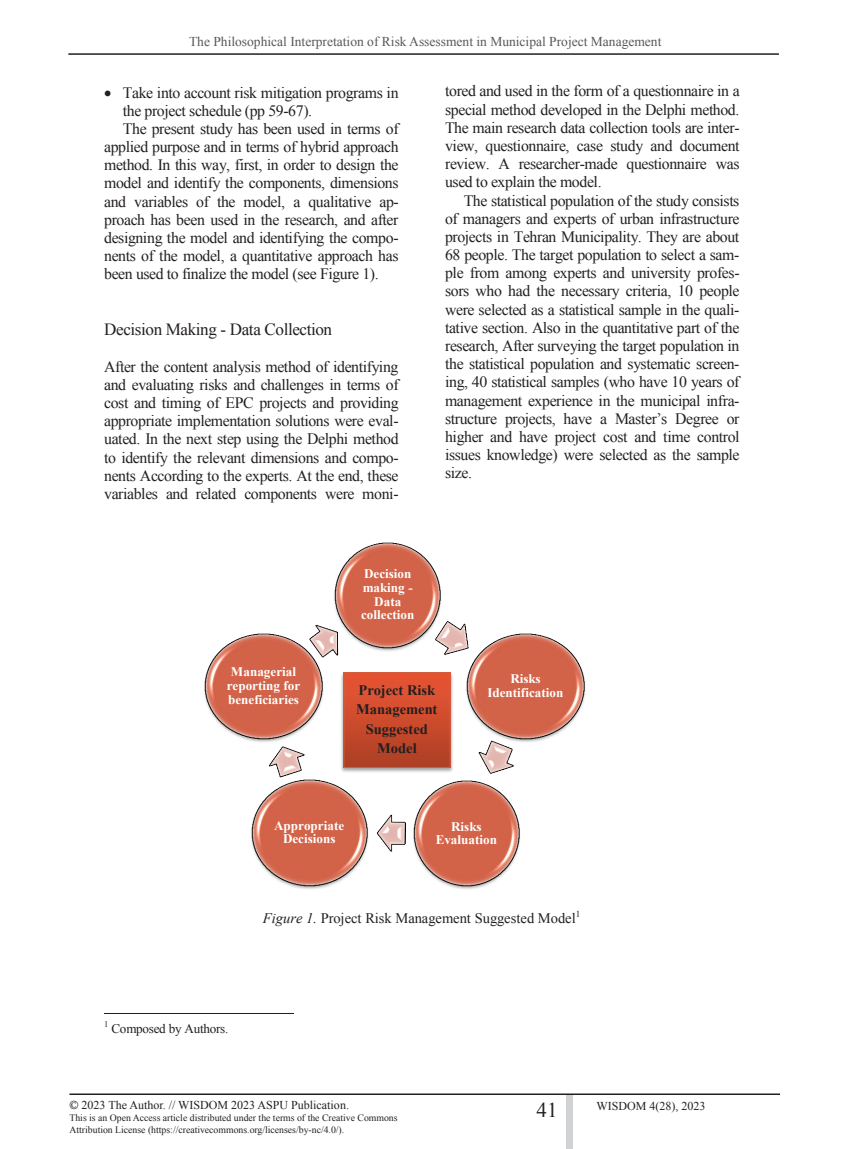
<style>
.page{position:relative;width:851px;height:1149px;background:#fff}
.page>*{position:absolute;margin:0;border:0;box-sizing:border-box;transform-origin:0 0}
.t1{font:21px "Times New Roman";color:#231f20}
.t2{font:17.1px "Times New Roman";letter-spacing:-.02em;color:#231f20}
.t3{font:15.75px/18.1px "Times New Roman";letter-spacing:-.025em;color:#231f20;text-align:justify}
.t4{font:15.75px "Times New Roman";letter-spacing:-.025em;color:#231f20}
.t5{font:14.55px "Times New Roman";color:#231f20}
.t6{font:700 14.55px/19.4px "Times New Roman";color:#231f20;text-align:center}
.t7{font:13.5px "Times New Roman";color:#57585a}
.t8{font:700 13.05px/13.6px "Times New Roman";color:#fff;text-align:center}
.t9{font:13.05px "Times New Roman";letter-spacing:-.02em;color:#231f20}
.t10{font:12px "Times New Roman";color:#231f20}
.t11{font:9.75px/11.7px "Times New Roman";color:#231f20}
.t12{font:9.15px "Times New Roman";color:#231f20}
.t13{font:8.55px "Times New Roman";color:#231f20}
.s1{font-style:italic}
.s2{font-family:"Sylfaen"}
</style>
<div class="page">
<hr style="left:68px;top:53px;width:710px;height:2px;background:#231f20">
<div style="left:566px;top:1094px;width:6px;height:54px;background:#d1d2d4"></div>
<hr style="left:69px;top:1093px;width:711px;height:1px;background:#231f20">
<hr style="left:104px;top:1012px;width:190px;height:1px;background:#231f20">
<img style="left:334px;top:542px;width:107px;height:109px">
<img style="left:430px;top:613px;width:37px;height:42px">
<img style="left:463px;top:632px;width:123px;height:110px">
<img style="left:472px;top:737px;width:47px;height:37px">
<img style="left:413px;top:780px;width:107px;height:109px">
<img style="left:376px;top:814px;width:29px;height:37px">
<img style="left:251px;top:779px;width:117px;height:110px">
<img style="left:268px;top:746px;width:37px;height:32px">
<img style="left:204px;top:633px;width:120px;height:109px">
<img style="left:304px;top:616px;width:45px;height:46px">
<img style="left:341px;top:672px;width:112px;height:100px">
<img style="left:341px;top:675px;width:112px;height:93px">
<svg style="left:345px;top:674px;width:103px;height:91px"></svg>
<div style="left:343px;top:672px;width:107px;height:95px;border:1px solid #d26045"></div>
<img style="left:344px;top:677px;width:105px;height:85px">
<p class="t7" style="left:189px;top:34px;width:474px">The Philosophical Interpretation of Risk Assessment in Municipal Project Management</p>
<p class="t3" style="left:104px;top:83px;width:296px">• Take into account risk mitigation programs in</p>
<p class="t3" style="left:123px;top:101px;width:191px">the project schedule (pp 59-67).</p>
<p class="t3" style="left:123px;top:119px;width:277px">The present study has been used in terms of</p>
<p class="t3" style="left:104px;top:138px;width:296px">applied purpose and in terms of hybrid approach</p>
<p class="t3" style="left:104px;top:156px;width:296px">method. In this way, first, in order to design the</p>
<p class="t3" style="left:104px;top:174px;width:296px">model and identify the components, dimensions</p>
<p class="t3" style="left:104px;top:192px;width:296px">and variables of the model, a qualitative ap-</p>
<p class="t3" style="left:104px;top:210px;width:296px">proach has been used in the research, and after</p>
<p class="t3" style="left:104px;top:228px;width:296px">designing the model and identifying the compo-</p>
<p class="t3" style="left:104px;top:247px;width:296px">nents of the model, a quantitative approach has</p>
<p class="t3" style="left:104px;top:265px;width:276px">been used to finalize the model (see Figure 1).</p>
<p class="t3" style="left:445px;top:82px;width:296px">tored and used in the form of a questionnaire in a special method developed in the Delphi method.<br>The main research data collection tools are inter&shy;view, questionnaire, case study and document review. A researcher-made questionnaire was used to explain the model.</p>
<p class="t3" style="left:445px;top:191px;width:296px;text-indent:19px">The statistical population of the study consists of managers and experts of urban infrastructure projects in Tehran Municipality. They are about 68 people. The target population to select a sam&shy;ple from among experts and university profes&shy;sors who had the necessary criteria, 10 people were selected as a statistical sample in the quali&shy;tative section. Also in the quantitative part of the research, After surveying the target population in the statistical population and systematic screen&shy;ing, 40 statistical samples (who have 10 years of management experience in the municipal infra-</p>
<p class="t4" style="left:445px;top:409px;width:296px">structure projects, have a Master‟s Degree or</p>
<p class="t3" style="left:445px;top:427px;width:296px">higher and have project cost and time control issues knowledge) were selected as the sample size.</p>
<p class="t2" style="left:104px;top:320px;width:229px">Decision Making - Data Collection</p>
<p class="t3" style="left:104px;top:357px;width:296px">After the content analysis method of identifying and evaluating risks and challenges in terms of cost and timing of EPC projects and providing appropriate implementation solutions were eval&shy;uated. In the next step using the Delphi method to identify the relevant dimensions and compo&shy;nents According to the experts. At the end, these variables and related components were moni-</p>
<p class="t8" style="left:227px;top:665px;width:75px">Managerial reporting for beneficiaries</p>
<p class="t8" style="left:361px;top:567px;width:55px">Decision making -<br>Data collection</p>
<p class="t6" style="left:356px;top:680px;width:83px">Project Risk<br>Management<br>Suggested<br>Model</p>
<p class="t8" style="left:487px;top:671px;width:77px">Risks<br>Identification</p>
<p class="t8" style="left:274px;top:818px;width:72px">Appropriate<br>Decisions</p>
<p class="t8" style="left:435px;top:819px;width:63px">Risks<br>Evaluation</p>
<p class="t5" style="left:263px;top:910px;width:314px"><span class="s1">Figure 1.</span> Project Risk Management Suggested Model</p>
<p class="t12" style="left:575px;top:908px;width:6px">1</p>
<p class="t13" style="left:104px;top:1019px;width:6px">1</p>
<p class="t9" style="left:111px;top:1021px;width:118px">Composed by Authors.</p>
<p class="t10" style="left:69px;top:1098px;width:281px"><span class="s2">©</span> 2023 The Author. // WISDOM 2023 ASPU Publication.</p>
<p class="t10" style="left:596px;top:1099px;width:110px">WISDOM 4(28), 2023</p>
<p class="t11" style="left:69px;top:1111px;width:329px">This is an Open Access article distributed under the terms of the Creative Commons<br>Attribution License (https://creativecommons.org/licenses/by-nc/4.0/).</p>
<h1 class="t1" style="left:536px;top:1097px;width:22px">41</h1>
</div>
